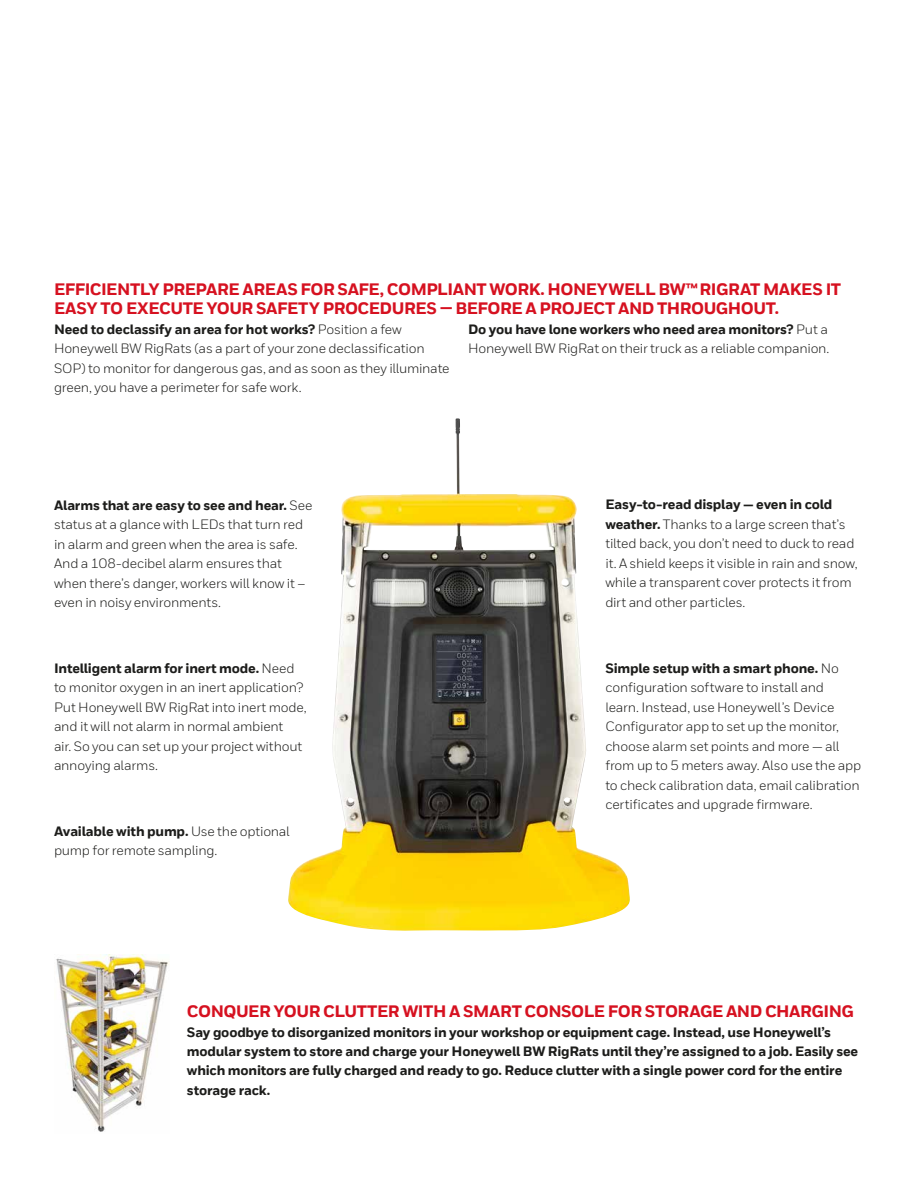
<style>
.page{position:relative;width:918px;height:1188px;background:#fff}
.page>*{position:absolute;margin:0;border:0;box-sizing:border-box;transform-origin:0 0}
.t1{font:800 16.5px/19.5px "Honeywell Sans TT";letter-spacing:-.025em;color:#d61120}
.t2{font:13.5px/19.5px "Honeywell Sans TT";letter-spacing:-.015em;color:#1d1d1b}
.t3{font:800 13.5px/19.5px "Honeywell Sans TT";letter-spacing:-.015em;color:#1d1d1b}
.s1{font-weight:800}
</style>
<div class="page">
<img style="left:288px;top:418px;width:342px;height:513px">
<img style="left:56px;top:954px;width:113px;height:178px">
<p class="t1" style="left:54px;top:280px;width:789px">EFFICIENTLY PREPARE AREAS FOR SAFE, COMPLIANT WORK. HONEYWELL BW™ RIGRAT MAKES IT<br>EASY TO EXECUTE YOUR SAFETY PROCEDURES — BEFORE A PROJECT AND THROUGHOUT.</p>
<p class="t2" style="left:54px;top:319px;width:397px"><span class="s1">Need to declassify an area for hot works?</span> Position a few Honeywell BW RigRats (as a part of your zone declassification SOP) to monitor for dangerous gas, and as soon as they illuminate green, you have a perimeter for safe work.</p>
<p class="t2" style="left:468px;top:319px;width:363px"><span class="s1">Do you have lone workers who need area monitors?</span> Put a<br>Honeywell BW RigRat on their truck as a reliable companion.</p>
<p class="t2" style="left:54px;top:495px;width:260px"><span class="s1">Alarms that are easy to see and hear.</span> See status at a glance with LEDs that turn red in alarm and green when the area is safe.<br>And a 108-decibel alarm ensures that when there’s danger, workers will know it – even in noisy environments.</p>
<p class="t2" style="left:54px;top:658px;width:254px"><span class="s1">Intelligent alarm for inert mode.</span> Need to monitor oxygen in an inert application?<br>Put Honeywell BW RigRat into inert mode, and it will not alarm in normal ambient<br>air. So you can set up your project without annoying alarms.</p>
<p class="t2" style="left:54px;top:821px;width:237px"><span class="s1">Available with pump.</span> Use the optional pump for remote sampling.</p>
<p class="t2" style="left:605px;top:495px;width:254px"><span class="s1">Easy-to-read display — even in cold weather.</span> Thanks to a large screen that’s tilted back, you don’t need to duck to read it. A shield keeps it visible in rain and snow, while a transparent cover protects it from dirt and other particles.</p>
<p class="t2" style="left:605px;top:658px;width:257px"><span class="s1">Simple setup with a smart phone.</span> No configuration software to install and learn. Instead, use Honeywell’s Device Configurator app to set up the monitor, choose alarm set points and more — all from up to 5 meters away. Also use the app to check calibration data, email calibration certificates and upgrade firmware.</p>
<p class="t1" style="left:187px;top:1002px;width:668px">CONQUER YOUR CLUTTER WITH A SMART CONSOLE FOR STORAGE AND CHARGING</p>
<p class="t3" style="left:187px;top:1023px;width:673px">Say goodbye to disorganized monitors in your workshop or equipment cage. Instead, use Honeywell’s modular system to store and charge your Honeywell BW RigRats until they’re assigned to a job. Easily see which monitors are fully charged and ready to go. Reduce clutter with a single power cord for the entire storage rack.</p>
</div>
